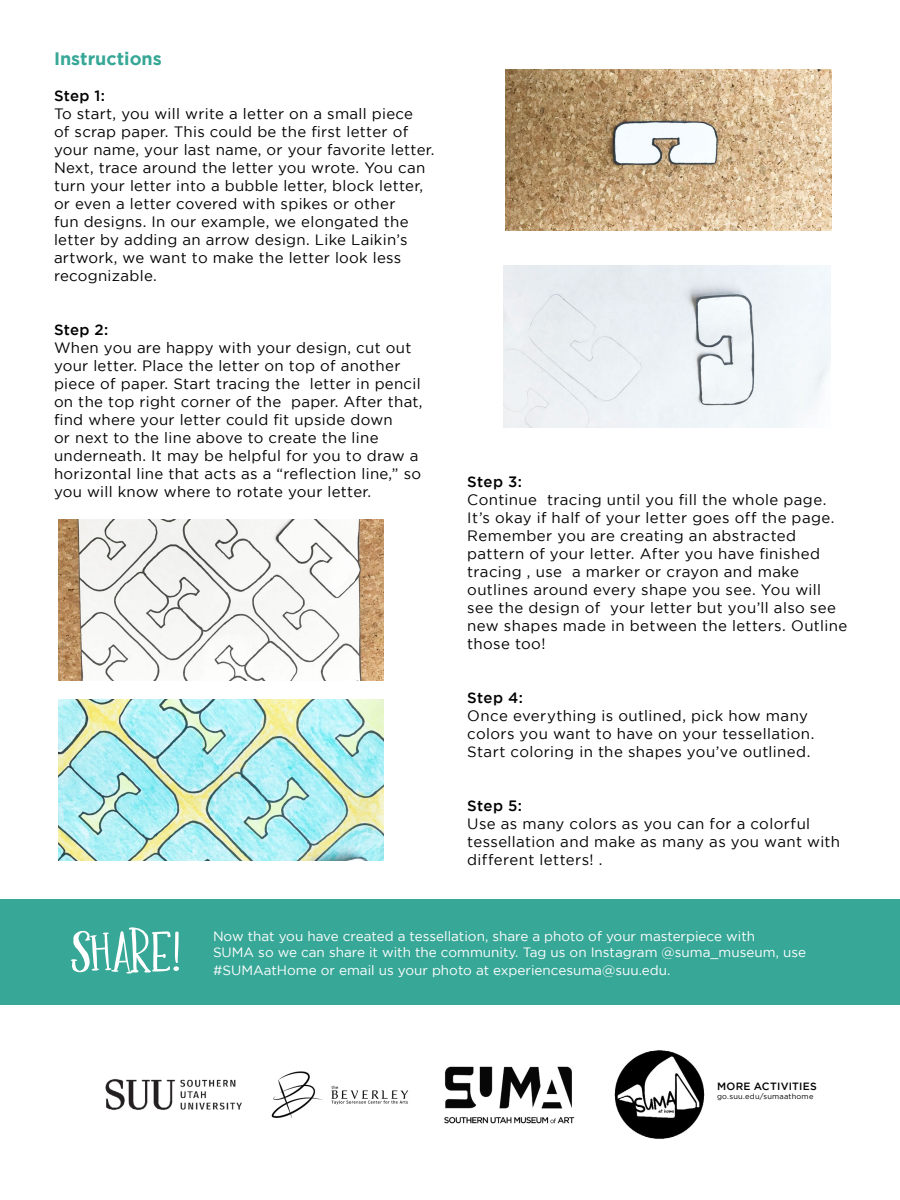
<style>
.page{position:relative;width:900px;height:1200px;background:#fff}
.page>*{position:absolute;margin:0;border:0;box-sizing:border-box;transform-origin:0 0}
.t1{font:78px "Hopscotch";color:#fff}
.t2{font:700 18px "Gotham";color:#37a797}
.t3{font:15px/18px "Gotham";letter-spacing:.02em;color:#000}
.t4{font:500 15px "Gotham";letter-spacing:.02em;color:#000}
.t5{font:13.5px/16.2px "Gotham";color:#fff}
.t6{font:500 10.5px "Gotham";letter-spacing:.025em;color:#000}
.t7{font:7.5px "Gotham";letter-spacing:.03em;color:#000}
</style>
<div class="page">
<img style="left:505px;top:69px;width:326px;height:162px">
<img style="left:444px;top:1066px;width:131px;height:58px">
<img style="left:105px;top:1079px;width:137px;height:31px">
<img style="left:271px;top:1071px;width:138px;height:47px">
<div style="left:0;top:899px;width:900px;height:106px;background:#37a797"></div>
<img style="left:614px;top:1050px;width:91px;height:89px">
<img style="left:504px;top:266px;width:327px;height:162px">
<img style="left:58px;top:519px;width:325px;height:162px">
<img style="left:58px;top:699px;width:325px;height:162px">
<p class="t2" style="left:54px;top:48px;width:109px">Instructions</p>
<p class="t4" style="left:54px;top:87px;width:52px">Step 1:</p>
<p class="t3" style="left:54px;top:104px;width:382px">To start, you will write a letter on a small piece<br>of scrap paper. This could be the first letter of your name, your last name, or your favorite letter.<br>Next, trace around the letter you wrote. You can turn your letter into a bubble letter, block letter, or even a letter covered with spikes or other<br>fun designs. In our example, we elongated the letter by adding an arrow design. Like Laikin’s artwork, we want to make the letter look less recognizable.</p>
<p class="t4" style="left:54px;top:321px;width:56px">Step 2:</p>
<p class="t3" style="left:54px;top:338px;width:370px">When you are happy with your design, cut out your letter. Place the letter on top of another piece of paper. Start tracing the letter in pencil on the top right corner of the paper. After that, find where your letter could fit upside down<br>or next to the line above to create the line underneath. It may be helpful for you to draw a horizontal line that acts as a “reflection line,” so you will know where to rotate your letter.</p>
<p class="t4" style="left:467px;top:474px;width:56px">Step 3:</p>
<p class="t3" style="left:467px;top:491px;width:382px">Continue tracing until you fill the whole page.<br>It’s okay if half of your letter goes off the page.<br>Remember you are creating an abstracted pattern of your letter. After you have finished tracing , use a marker or crayon and make outlines around every shape you see. You will see the design of your letter but you’ll also see new shapes made in between the letters. Outline those too!</p>
<p class="t4" style="left:467px;top:690px;width:57px">Step 4:</p>
<p class="t3" style="left:467px;top:707px;width:349px">Once everything is outlined, pick how many colors you want to have on your tessellation.<br>Start coloring in the shapes you’ve outlined.</p>
<p class="t4" style="left:467px;top:798px;width:56px">Step 5:</p>
<p class="t3" style="left:467px;top:815px;width:374px">Use as many colors as you can for a colorful tessellation and make as many as you want with different letters! .</p>
<h1 class="t1" style="left:70px;top:917px;width:111px">SHARE!</h1>
<p class="t5" style="left:213px;top:928px;width:595px">Now that you have created a tessellation, share a photo of your masterpiece with<br>SUMA so we can share it with the community. Tag us on Instagram @suma_museum, use</p>
<p class="t5" style="left:213px;top:962px;width:459px">#SUMAatHome or email us your photo at experiencesuma@suu.edu.</p>
<p class="t6" style="left:717px;top:1080px;width:102px">MORE ACTIVITIES</p>
<p class="t7" style="left:717px;top:1092px;width:98px">go.suu.edu/sumaathome</p>
</div>
